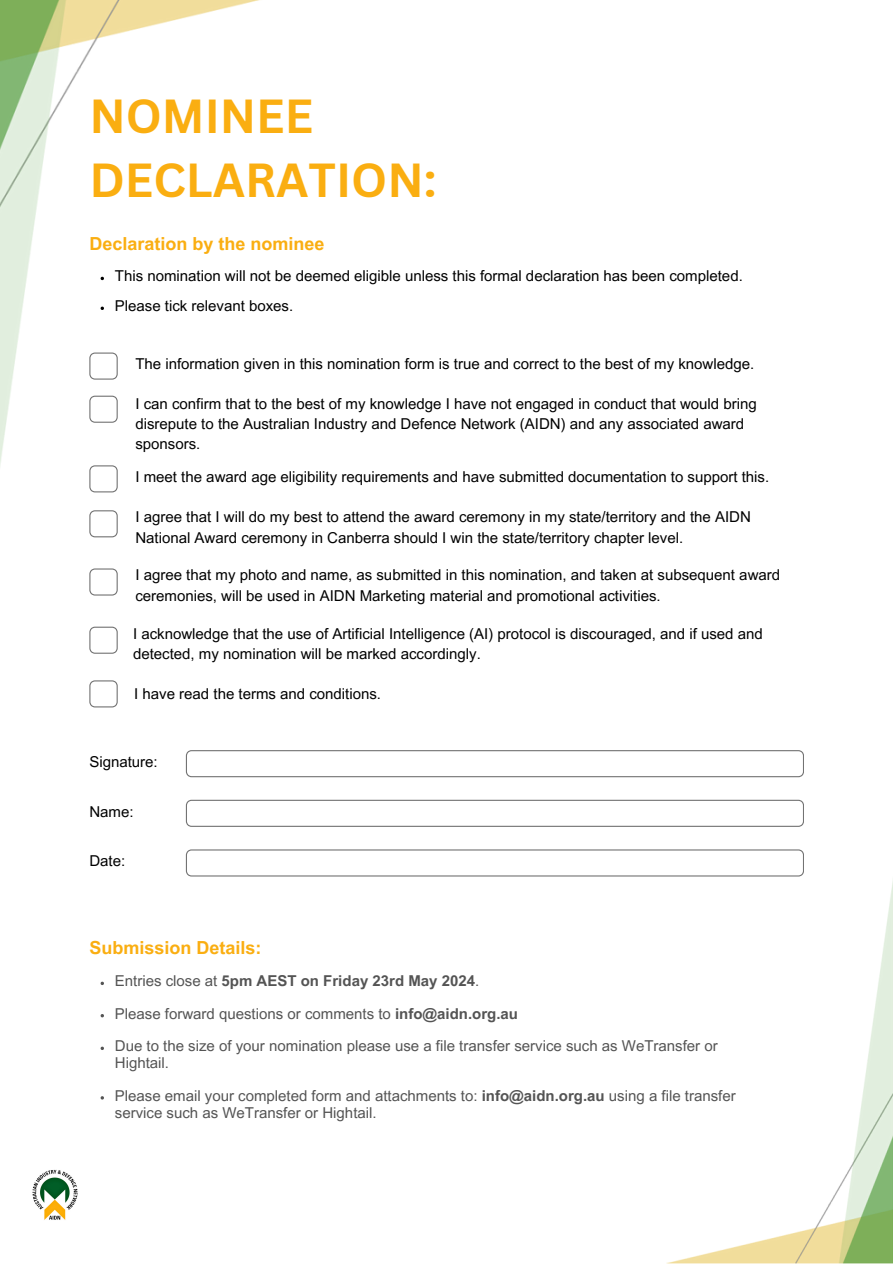
<style>
.page{position:relative;width:893px;height:1264px;background:#fff}
.page>*{position:absolute;margin:0;border:0;box-sizing:border-box;transform-origin:0 0}
.t1{font:700 46.5px/64.2px "Canva Sans";color:#faae11}
.t2{font:700 18px "Arial MT Pro";color:#faae11}
.t3{font:15px/20.2px "Arial MT Pro";color:#000}
.t4{font:15px/16.8px "Arial MT Pro";color:#545454}
.t5{font:700 15px "Arial MT Pro";color:#545454}
.s1{font-weight:400}
.s2{font-weight:700}
</style>
<div class="page">
<img style="left:666px;top:876px;width:226px;height:387px">
<img style="left:0;top:0;width:260px;height:489px">
<img style="left:32px;top:1169px;width:46px;height:51px">
<svg style="left:89px;top:465px;width:28px;height:27px"></svg>
<svg style="left:89px;top:352px;width:28px;height:27px"></svg>
<svg style="left:89px;top:395px;width:28px;height:27px"></svg>
<svg style="left:89px;top:568px;width:28px;height:27px"></svg>
<svg style="left:89px;top:626px;width:28px;height:27px"></svg>
<svg style="left:89px;top:510px;width:28px;height:27px"></svg>
<svg style="left:186px;top:750px;width:617px;height:27px"></svg>
<svg style="left:186px;top:799px;width:617px;height:27px"></svg>
<svg style="left:186px;top:849px;width:617px;height:27px"></svg>
<svg style="left:101px;top:306px;width:3px;height:4px"></svg>
<svg style="left:89px;top:680px;width:28px;height:27px"></svg>
<h2 class="t1" style="left:89px;top:83px;width:349px">NOMINEE<br>DECLARATION:</h2>
<p class="t2" style="left:89px;top:236px;width:237px">Declaration by the nominee</p>
<p class="t3" style="left:115px;top:268px;width:629px">This nomination will not be deemed eligible unless this formal declaration has been completed.</p>
<p class="t3" style="left:115px;top:297px;width:180px">Please tick relevant boxes.</p>
<p class="t3" style="left:135px;top:356px;width:620px">The information given in this nomination form is true and correct to the best of my knowledge.</p>
<p class="t3" style="left:135px;top:395px;width:623px">I can confirm that to the best of my knowledge I have not engaged in conduct that would bring disrepute to the Australian Industry and Defence Network (AIDN) and any associated award sponsors.</p>
<p class="t3" style="left:135px;top:469px;width:635px">I meet the award age eligibility requirements and have submitted documentation to support this.</p>
<p class="t3" style="left:135px;top:508px;width:617px">I agree that I will do my best to attend the award ceremony in my state/territory and the AIDN<br>National Award ceremony in Canberra should I win the state/territory chapter level.</p>
<p class="t3" style="left:135px;top:567px;width:646px">I agree that my photo and name, as submitted in this nomination, and taken at subsequent award ceremonies, will be used in AIDN Marketing material and promotional activities.</p>
<p class="t3" style="left:133px;top:625px;width:631px">I acknowledge that the use of Artificial Intelligence (AI) protocol is discouraged, and if used and detected, my nomination will be marked accordingly.</p>
<p class="t3" style="left:134px;top:685px;width:248px">I have read the terms and conditions.</p>
<p class="t3" style="left:89px;top:753px;width:70px">Signature:</p>
<p class="t3" style="left:89px;top:803px;width:46px">Name:</p>
<p class="t3" style="left:89px;top:852px;width:37px">Date:</p>
<p class="t2" style="left:89px;top:940px;width:174px">Submission Details:</p>
<p class="t5" style="left:115px;top:975px;width:366px"><span class="s1">Entries close at</span> 5pm AEST on Friday 23rd May 2024<span class="s1">.</span></p>
<p class="t4" style="left:115px;top:1006px;width:404px">Please forward questions or comments to <span class="s2">info@aidn.org.au</span></p>
<p class="t4" style="left:115px;top:1039px;width:604px">Due to the size of your nomination please use a file transfer service such as WeTransfer or<br>Hightail.</p>
<h2 class="t4" style="left:115px;top:1088px;width:622px">Please email your completed form and attachments to: <span class="s2">info@aidn.org.au</span> using a file transfer service such as WeTransfer or Hightail.</h2>
</div>
